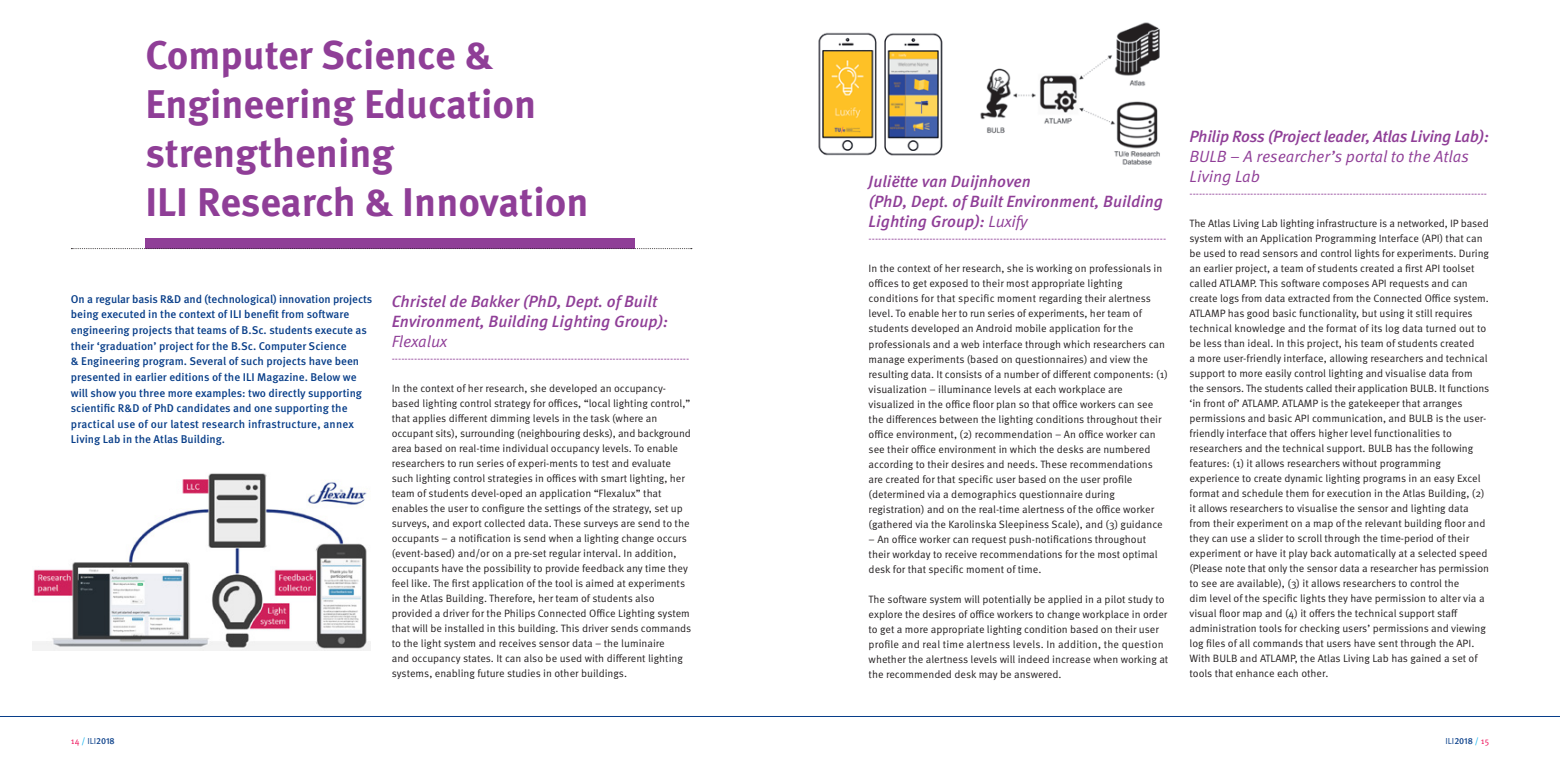
<style>
.page{position:relative;width:1560px;height:780px;background:#fff}
.page>*{position:absolute;margin:0;border:0;box-sizing:border-box;transform-origin:0 0}
.Kop{font:700 40px/48.8px "Meta OT";color:#8f3e97}
.Body{font:italic 500 16.25px/20px "Meta OT";color:#8f3e97}
.Body-2{font:italic 16.25px/20px "Meta OT";color:#8f3e97}
.Body-3{font:italic 500 16.25px "Meta OT";letter-spacing:-.02em;color:#8f3e97}
.Tussenkopje{font:500 11.25px/15.6px "Meta OT";color:#083e89}
.Body-4{font:10.62px/15px "Meta OT";color:#231f20}
.Body-5{font:10.62px "Meta OT";color:#8f3e97}
.t1{font:500 8.75px "Meta OT";color:#083e89}
.s1{font-weight:400}
.s2{font-weight:400;color:#ee1059}
.s3{font-weight:400;color:#00aeef}
</style>
<div class="page">
<img style="left:980px;top:22px;width:180px;height:143px">
<div style="left:145px;top:238px;width:489px;height:11px;background:#8f3e97"></div>
<svg style="left:71px;top:248px;width:621px;height:1px"></svg>
<hr style="left:0;top:716px;width:1559px;height:1px;background:#083e89">
<img style="left:32px;top:473px;width:338px;height:178px">
<img style="left:818px;top:32px;width:125px;height:124px">
<p class="Kop" style="left:145px;top:31px;width:349px">Computer Science &amp;</p>
<p class="Kop" style="left:145px;top:80px;width:392px">Engineering Education strengthening</p>
<p class="Kop" style="left:145px;top:178px;width:444px">ILI Research &amp; Innovation</p>
<p class="Tussenkopje" style="left:71px;top:291px;width:303px">On a regular basis R&amp;D and (technological) innovation projects being executed in the context of ILI benefit from software engineering projects that teams of B.Sc. students execute as their ‘graduation’ project for the B.Sc. Computer Science<br>&amp; Engineering program. Several of such projects have been presented in earlier editions of the ILI Magazine. Below we will show you three more examples: two directly supporting scientific R&amp;D of PhD candidates and one supporting the practical use of our latest research infrastructure, annex Living Lab in the Atlas Building.</p>
<p class="Body" style="left:392px;top:291px;width:278px">Christel de Bakker (PhD, Dept. of Built<br>Environment, Building Lighting Group):<br><span class="s1">Flexalux</span></p>
<p class="Body-5" style="left:392px;top:351px;width:299px">---------------------------------------------------------------------------------------------</p>
<p class="Body-4" style="left:392px;top:380px;width:301px">In the context of her research, she developed an occupancy&shy;based lighting control strategy for offices, “local lighting control,” that applies different dimming levels in the task (where an occupant sits), surrounding (neighbouring desks), and background area based on real-time individual occupancy levels. To enable researchers to run series of experi-ments to test and evaluate such lighting control strategies in offices with smart lighting, her team of students devel-oped an application “Flexalux” that enables the user to configure the settings of the strategy, set up surveys, and export collected data. These surveys are send to the occupants – a notification is send when a lighting change occurs (event-based) and/or on a pre-set regular interval. In addition, occupants have the possibility to provide feedback any time they feel like. The first application of the tool is aimed at experiments in the Atlas Building. Therefore, her team of students also provided a driver for the Philips Connected Office Lighting system that will be installed in this building. This driver sends commands to the light system and receives sensor data – the luminaire<br>and occupancy states. It can also be used with different lighting systems, enabling future studies in other buildings.</p>
<p class="Body" style="left:868px;top:172px;width:164px">Juliëtte van Duijnhoven</p>
<p class="Body" style="left:868px;top:192px;width:296px">(PhD, Dept. of Built Environment, Building<br>Lighting Group): <span class="s1">Luxify</span></p>
<p class="Body-5" style="left:868px;top:232px;width:299px">---------------------------------------------------------------------------------------------</p>
<p class="Body-4" style="left:868px;top:261px;width:300px">In the context of her research, she is working on professionals in offices to get exposed to their most appropriate lighting conditions for that specific moment regarding their alertness level. To enable her to run series of experiments, her team of students developed an Android mobile application for the professionals and a web interface through which researchers can manage experiments (based on questionnaires) and view the resulting data. It consists of a number of different components: (1) visualization – illuminance levels at each workplace are visualized in the office floor plan so that office workers can see the differences between the lighting conditions throughout their office environment, (2) recommendation – An office worker can see their office environment in which the desks are numbered according to their desires and needs. These recommendations are created for that specific user based on the user profile (determined via a demographics questionnaire during registration) and on the real-time alertness of the office worker (gathered via the Karolinska Sleepiness Scale), and (3) guidance</p>
<p class="Body-4" style="left:868px;top:531px;width:290px">– An office worker can request push-notifications throughout their workday to receive recommendations for the most optimal desk for that specific moment of time.</p>
<p class="Body-4" style="left:868px;top:592px;width:301px">The software system will potentially be applied in a pilot study to explore the desires of office workers to change workplace in order to get a more appropriate lighting condition based on their user profile and real time alertness levels. In addition, the question whether the alertness levels will indeed increase when working at the recommended desk may be answered.</p>
<p class="Body-3" style="left:1189px;top:126px;width:301px">Philip Ross (Project leader, Atlas Living Lab):</p>
<p class="Body-2" style="left:1189px;top:146px;width:281px">BULB – A researcher’s portal to the Atlas<br>Living Lab</p>
<p class="Body-5" style="left:1189px;top:187px;width:299px">---------------------------------------------------------------------------------------------</p>
<p class="Body-4" style="left:1189px;top:216px;width:301px">The Atlas Living Lab lighting infrastructure is a networked, IP based system with an Application Programming Interface (API) that can be used to read sensors and control lights for experiments. During an earlier project, a team of students created a first API toolset called ATLAMP. This software composes API requests and can create logs from data extracted from the Connected Office system.<br>ATLAMP has good basic functionality, but using it still requires technical knowledge and the format of its log data turned out to be less than ideal. In this project, his team of students created<br>a more user-friendly interface, allowing researchers and technical support to more easily control lighting and visualise data from the sensors. The students called their application BULB. It functions ‘in front of’ ATLAMP. ATLAMP is the gatekeeper that arranges permissions and basic API communication, and BULB is the user&shy;friendly interface that offers higher level functionalities to researchers and the technical support. BULB has the following features: (1) it allows researchers without programming experience to create dynamic lighting programs in an easy Excel format and schedule them for execution in the Atlas Building, (2) it allows researchers to visualise the sensor and lighting data from their experiment on a map of the relevant building floor and they can use a slider to scroll through the time-period of their experiment or have it play back automatically at a selected speed (Please note that only the sensor data a researcher has permission to see are available), (3) it allows researchers to control the<br>dim level of the specific lights they have permission to alter via a visual floor map and (4) it offers the technical support staff administration tools for checking users’ permissions and viewing log files of all commands that users have sent through the API.<br>With BULB and ATLAMP, the Atlas Living Lab has gained a set of tools that enhance each other.</p>
<p class="t1" style="left:71px;top:735px;width:45px"><span class="s2">14</span> <span class="s3">/</span> <span class="s1">ILI</span>2018</p>
<p class="t1" style="left:1445px;top:735px;width:45px"><span class="s1">ILI</span>2018 <span class="s3">/</span> <span class="s2">15</span></p>
</div>
